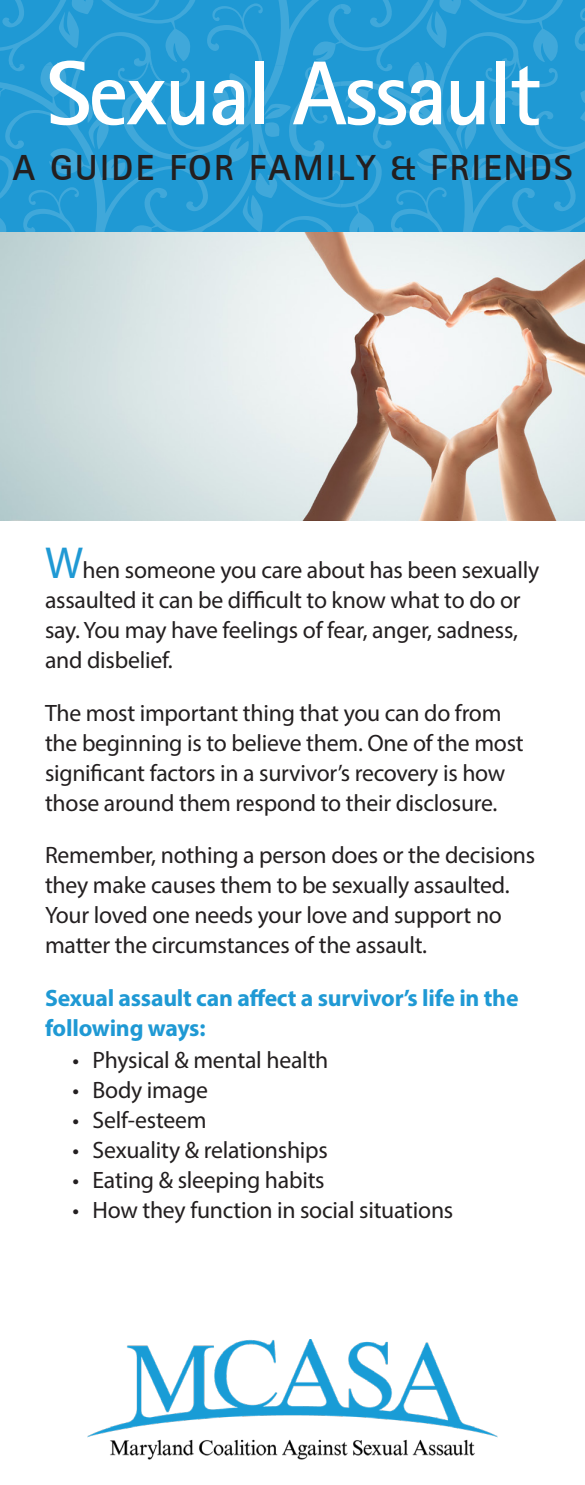
<style>
.page{position:relative;width:585px;height:1485px;background:#fff}
.page>*{position:absolute;margin:0;border:0;box-sizing:border-box;transform-origin:0 0}
.t1{font:700 90px "Libre Sans Serif S Si";letter-spacing:-.03em;color:#fff}
.t2{font:700 35.5px "Libre Sans Serif S Si";letter-spacing:.05em;color:#231f20;scale:1.05 1}
.t3{font:23.75px/30px "Myriad Pro";letter-spacing:-.01em;color:#231f20}
.t4{font:700 23.75px/30px "Myriad Pro";letter-spacing:-.01em;color:#1f99d4}
.s1{font-size:45px;color:#1f99d4}
</style>
<div class="page">
<svg style="left:0;top:0;width:585px;height:232px"></svg>
<img style="left:88px;top:1340px;width:409px;height:120px">
<img style="left:0;top:232px;width:585px;height:289px">
<p class="t1" style="left:46px;top:36px;width:496px">Sexual Assault</p>
<p class="t2" style="left:12px;top:145px;width:535px">A GUIDE FOR FAMILY &amp; FRIENDS</p>
<p class="t3" style="left:45px;top:555px;width:496px"><span class="s1">W</span>hen someone you care about has been sexually assaulted it can be difficult to know what to do or say. You may have feelings of fear, anger, sadness, and disbelief.</p>
<p class="t3" style="left:45px;top:697px;width:458px">The most important thing that you can do from</p>
<p class="t3" style="left:45px;top:727px;width:480px">the beginning is to believe them. One of the most significant factors in a survivor’s recovery is how those around them respond to their disclosure.</p>
<p class="t3" style="left:45px;top:840px;width:492px">Remember, nothing a person does or the decisions they make causes them to be sexually assaulted.<br>Your loved one needs your love and support no matter the circumstances of the assault.</p>
<p class="t4" style="left:45px;top:982px;width:475px">Sexual assault can affect a survivor’s life in the following ways:</p>
<p class="t3" style="left:73px;top:1045px;width:257px">• Physical &amp; mental health</p>
<p class="t3" style="left:73px;top:1075px;width:137px">• Body image</p>
<p class="t3" style="left:73px;top:1105px;width:136px">• Self-esteem</p>
<p class="t3" style="left:73px;top:1135px;width:257px">• Sexuality &amp; relationships</p>
<p class="t3" style="left:73px;top:1165px;width:254px">• Eating &amp; sleeping habits</p>
<p class="t3" style="left:73px;top:1195px;width:382px">• How they function in social situations</p>
</div>
